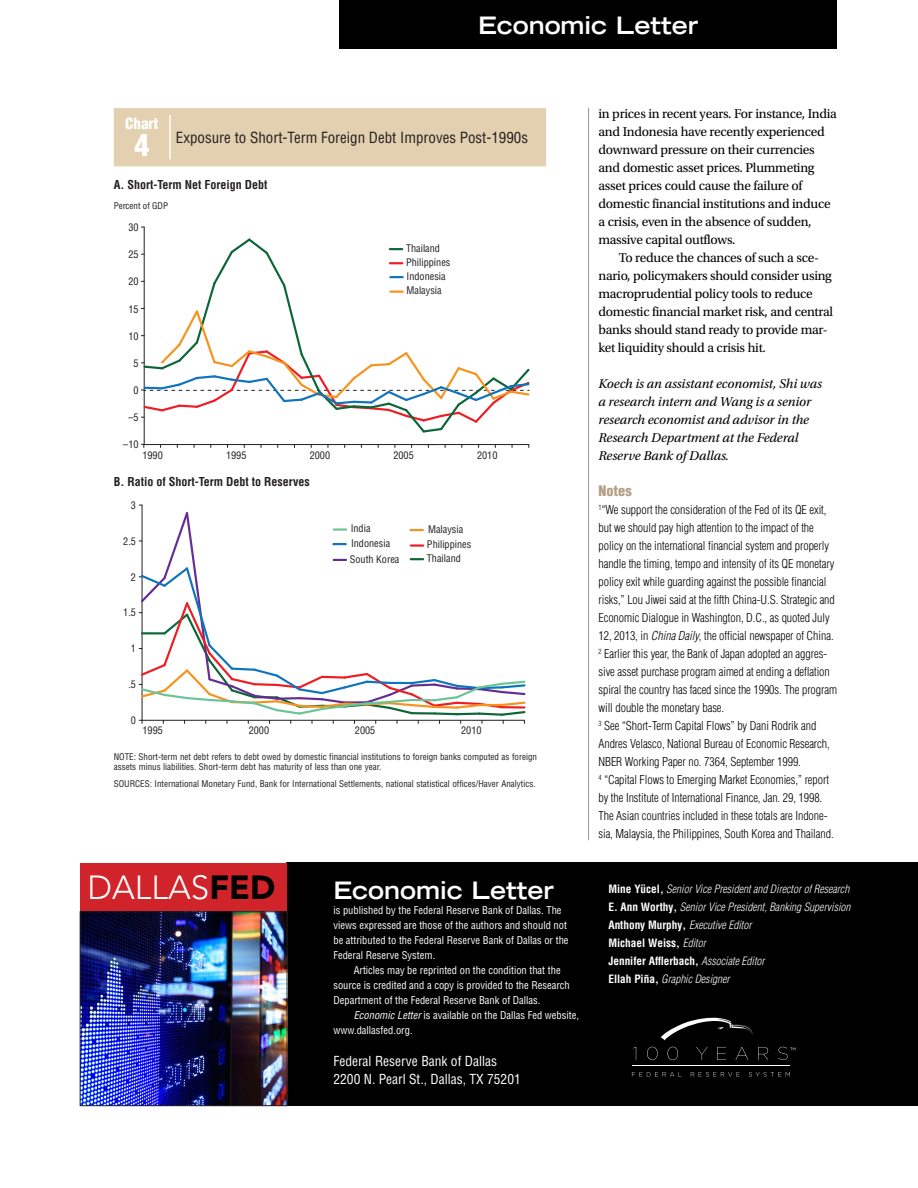
<style>
.page{position:relative;width:918px;height:1188px;background:#fff}
.page>*{position:absolute;margin:0;border:0;box-sizing:border-box;transform-origin:0 0}
.t1{font:300 33.15px "Avenir LT Std";color:#fff}
.Chart{font:900 condensed 30px "Helvetica LT Std";color:#fff}
.t2{font:700 expanded 24px "Trade Gothic LT Std";color:#fff}
.ChartTitle{font:condensed 15px "Helvetica LT Std";color:#231f20}
.Chart_word{font:900 condensed 15px "Helvetica LT Std";color:#fff}
.NotesHead{font:900 condensed 14.25px "Helvetica LT Std";color:#b39e86}
.BodyText-20{font:13.5px/18px "Utopia Std";letter-spacing:-.02em;color:#000001}
.AuthorBio{font:italic 13.5px/18px "Utopia Std";letter-spacing:-.005em;color:#000001}
.t3{font:condensed 13.5px/18px "Helvetica LT Std";color:#fff}
.Notestext{font:300 condensed 12px/18px "Helvetica LT Std";letter-spacing:-.005em;color:#000001}
.ChartTitleParens{font:700 condensed 12px "Helvetica LT Std";color:#231f20}
.t4{font:italic 300 condensed 11.25px/18px "Helvetica LT Std";color:#fff}
.t5{font:condensed 10.5px/15px "Helvetica LT Std";color:#fff}
.t6{font:condensed 10.2px "Helvetica LT Std";color:#231f20}
.Source{font:condensed 9px/10.8px "Helvetica LT Std";color:#231f20}
.ChartAxis{font:condensed 9px "Helvetica LT Std";color:#231f20}
.s1{font-weight:900;color:#000001}
.s2{font-style:italic}
.s3{font-weight:700;font-style:normal}
</style>
<div class="page">
<div style="left:287px;top:863px;width:631px;height:243px;background:#000001"></div>
<div style="left:80px;top:863px;width:207px;height:49px;background:#d1232a"></div>
<img style="left:82px;top:914px;width:203px;height:190px">
<div style="left:80px;top:912px;width:207px;height:194px;border:1px solid #231f20"></div>
<svg style="left:633px;top:1047px;width:3px;height:13px"></svg>
<svg style="left:647px;top:1047px;width:11px;height:13px"></svg>
<svg style="left:668px;top:1047px;width:10px;height:13px"></svg>
<svg style="left:696px;top:1047px;width:12px;height:13px"></svg>
<svg style="left:717px;top:1047px;width:9px;height:13px"></svg>
<svg style="left:736px;top:1047px;width:12px;height:13px"></svg>
<svg style="left:758px;top:1047px;width:10px;height:13px"></svg>
<svg style="left:632px;top:1072px;width:49px;height:5px"></svg>
<svg style="left:691px;top:1072px;width:49px;height:5px"></svg>
<svg style="left:749px;top:1072px;width:41px;height:5px"></svg>
<hr style="left:632px;top:1066px;width:158px;height:1px;background:#fff">
<svg style="left:660px;top:1017px;width:93px;height:23px"></svg>
<svg style="left:778px;top:1047px;width:18px;height:13px"></svg>
<div style="left:340px;top:0;width:497px;height:48px;background:#000001"></div>
<hr style="left:588px;top:108px;width:1px;height:732px;background:#939598">
<div style="left:114px;top:108px;width:432px;height:58px;background:#e3d0b0"></div>
<hr style="left:169px;top:131px;width:2px;height:28px;background:#fff">
<hr style="left:144px;top:227px;width:1px;height:218px;background:#231f20">
<hr style="left:144px;top:444px;width:385px;height:1px;background:#231f20">
<svg style="left:141px;top:237px;width:389px;height:198px"></svg>
<svg style="left:139px;top:505px;width:387px;height:218px"></svg>
<p class="t2" style="left:478px;top:10px;width:222px">Economic Letter</p>
<p class="Chart_word" style="left:125px;top:114px;width:35px">Chart</p>
<p class="ChartTitle" style="left:176px;top:128px;width:354px">Exposure to Short-Term Foreign Debt Improves Post-1990s</p>
<p class="Chart" style="left:134px;top:126px;width:16px">4</p>
<p class="ChartTitleParens" style="left:114px;top:177px;width:155px">A. Short-Term Net Foreign Debt</p>
<p class="ChartAxis" style="left:114px;top:200px;width:56px">Percent of GDP</p>
<p class="t6" style="left:128px;top:221px;width:12px">30</p>
<p class="t6" style="left:128px;top:248px;width:12px">25</p>
<p class="t6" style="left:128px;top:275px;width:12px">20</p>
<p class="t6" style="left:128px;top:302px;width:12px">15</p>
<p class="t6" style="left:128px;top:330px;width:12px">10</p>
<p class="t6" style="left:134px;top:357px;width:7px">5</p>
<p class="t6" style="left:134px;top:384px;width:7px">0</p>
<p class="t6" style="left:128px;top:411px;width:12px">–5</p>
<p class="t6" style="left:123px;top:438px;width:17px">–10</p>
<p class="t6" style="left:406px;top:242px;width:36px">Thailand</p>
<p class="t6" style="left:407px;top:284px;width:37px">Malaysia</p>
<p class="t6" style="left:406px;top:256px;width:46px">Philippines</p>
<p class="t6" style="left:407px;top:270px;width:41px">Indonesia</p>
<p class="t6" style="left:142px;top:448px;width:22px">1990</p>
<p class="t6" style="left:226px;top:448px;width:22px">1995</p>
<p class="t6" style="left:310px;top:448px;width:22px">2000</p>
<p class="t6" style="left:393px;top:448px;width:22px">2005</p>
<p class="t6" style="left:477px;top:448px;width:22px">2010</p>
<p class="ChartTitleParens" style="left:114px;top:474px;width:197px">B. Ratio of Short-Term Debt to Reserves</p>
<p class="t6" style="left:131px;top:499px;width:7px">3</p>
<p class="t6" style="left:123px;top:535px;width:14px">2.5</p>
<p class="t6" style="left:131px;top:571px;width:7px">2</p>
<p class="t6" style="left:123px;top:606px;width:14px">1.5</p>
<p class="t6" style="left:131px;top:642px;width:7px">1</p>
<p class="t6" style="left:128px;top:678px;width:9px">.5</p>
<p class="t6" style="left:131px;top:714px;width:7px">0</p>
<p class="t6" style="left:351px;top:522px;width:21px">India</p>
<p class="t6" style="left:428px;top:523px;width:37px">Malaysia</p>
<p class="t6" style="left:351px;top:537px;width:41px">Indonesia</p>
<p class="t6" style="left:427px;top:538px;width:46px">Philippines</p>
<p class="t6" style="left:350px;top:553px;width:51px">South Korea</p>
<p class="t6" style="left:427px;top:552px;width:36px">Thailand</p>
<p class="t6" style="left:142px;top:724px;width:22px">1995</p>
<p class="t6" style="left:249px;top:724px;width:22px">2000</p>
<p class="t6" style="left:355px;top:724px;width:22px">2005</p>
<p class="t6" style="left:461px;top:724px;width:22px">2010</p>
<p class="Source" style="left:114px;top:751px;width:425px">NOTE: Short-term net debt refers to debt owed by domestic financial institutions to foreign banks computed as foreign assets minus liabilities. Short-term debt has maturity of less than one year.</p>
<p class="Source" style="left:114px;top:778px;width:423px">SOURCES: International Monetary Fund, Bank for International Settlements, national statistical offices/Haver Analytics.</p>
<h1 class="t1" style="left:88px;top:868px;width:189px">DALLAS<span class="s1">FED</span></h1>
<h3 class="t2" style="left:333px;top:875px;width:222px">Economic Letter</h3>
<p class="t5" style="left:333px;top:903px;width:237px">is published by the Federal Reserve Bank of Dallas. The views expressed are those of the authors and should not be attributed to the Federal Reserve Bank of Dallas or the Federal Reserve System.</p>
<p class="t5" style="left:333px;top:963px;width:238px;text-indent:20px">Articles may be reprinted on the condition that the source is credited and a copy is provided to the Research<br>Department of the Federal Reserve Bank of Dallas.</p>
<p class="t5" style="left:333px;top:1008px;width:247px;text-indent:20px"><span class="s2">Economic Letter</span> is available on the Dallas Fed website, www.dallasfed.org.</p>
<p class="t3" style="left:333px;top:1052px;width:189px">Federal Reserve Bank of Dallas<br>2200 N. Pearl St., Dallas, TX 75201</p>
<p class="BodyText-20" style="left:598px;top:105px;width:240px">in prices in recent years. For instance, India and Indonesia have recently experienced downward pressure on their currencies and domestic asset prices. Plummeting asset prices could cause the failure of domestic financial institutions and induce a crisis, even in the absence of sudden, massive capital outflows.</p>
<p class="BodyText-20" style="left:598px;top:249px;width:236px;text-indent:20px">To reduce the chances of such a sce&shy;nario, policymakers should consider using macroprudential policy tools to reduce domestic financial market risk, and central banks should stand ready to provide mar&shy;ket liquidity should a crisis hit.</p>
<p class="AuthorBio" style="left:598px;top:375px;width:225px">Koech is an assistant economist, Shi was a research intern and Wang is a senior research economist and advisor in the Research Department at the Federal Reserve Bank of Dallas.</p>
<p class="NotesHead" style="left:598px;top:482px;width:35px">Notes</p>
<p class="Notestext" style="left:598px;top:500px;width:238px"><sup>1</sup>“We support the consideration of the Fed of its QE exit, but we should pay high attention to the impact of the policy on the international financial system and properly handle the timing, tempo and intensity of its QE monetary policy exit while guarding against the possible financial risks,” Lou Jiwei said at the fifth China-U.S. Strategic and Economic Dialogue in Washington, D.C., as quoted July 12, 2013, in <span class="s2">China Daily</span>, the official newspaper of China.</p>
<p class="Notestext" style="left:598px;top:644px;width:240px"><sup>2</sup> Earlier this year, the Bank of Japan adopted an aggres&shy;sive asset purchase program aimed at ending a deflation spiral the country has faced since the 1990s. The program will double the monetary base.</p>
<p class="Notestext" style="left:598px;top:716px;width:233px"><sup>3</sup> See “Short-Term Capital Flows” by Dani Rodrik and<br>Andres Velasco, National Bureau of Economic Research,<br>NBER Working Paper no. 7364, September 1999.</p>
<p class="Notestext" style="left:598px;top:770px;width:237px"><sup>4</sup> “Capital Flows to Emerging Market Economies,” report by the Institute of International Finance, Jan. 29, 1998.<br>The Asian countries included in these totals are Indone&shy;sia, Malaysia, the Philippines, South Korea and Thailand.</p>
<p class="t4" style="left:608px;top:880px;width:244px"><span class="s3">Mine Yücel,</span> Senior Vice President and Director of Research <span class="s3">E. Ann Worthy,</span> Senior Vice President, Banking Supervision <span class="s3">Anthony Murphy,</span> Executive Editor<br><span class="s3">Michael Weiss,</span> Editor<br><span class="s3">Jennifer Afflerbach,</span> Associate Editor<br><span class="s3">Ellah Piña,</span> Graphic Designer</p>
</div>
